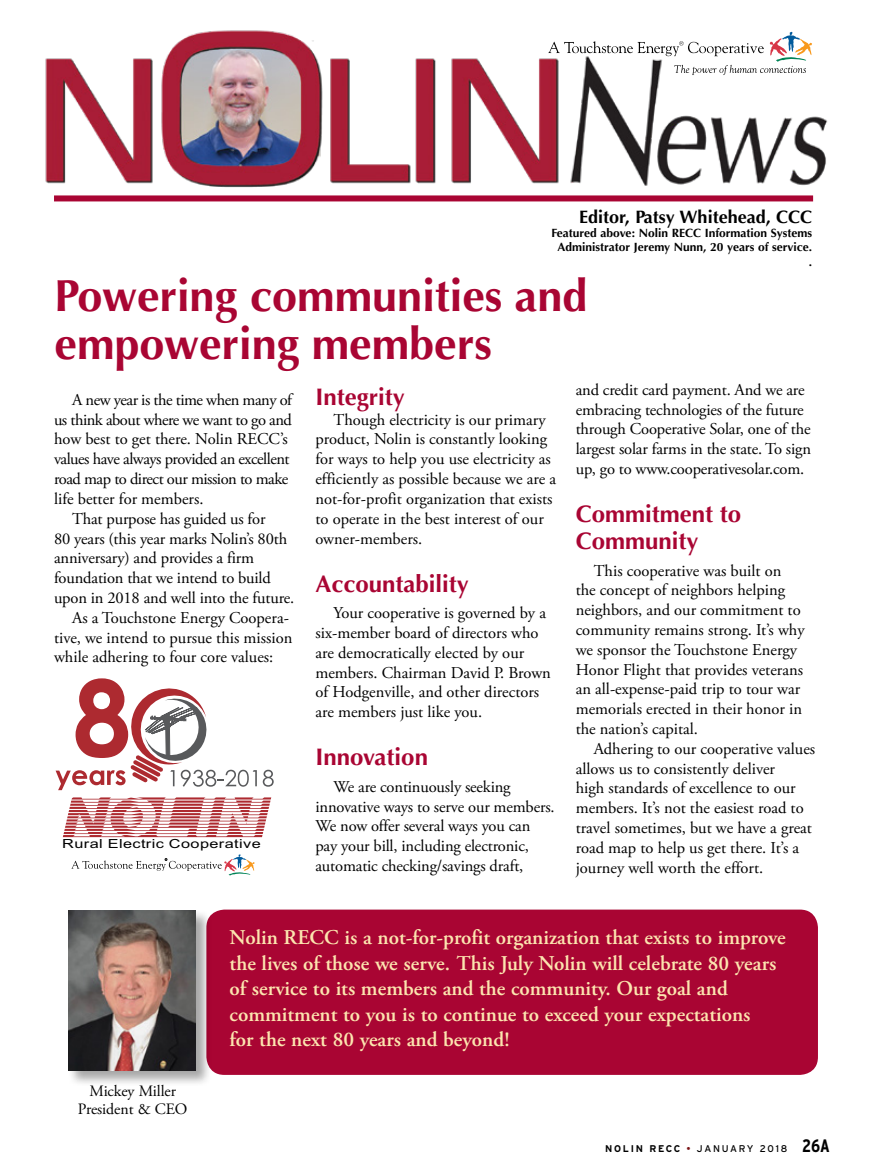
<style>
.page{position:relative;width:878px;height:1175px;background:#fff}
.page>*{position:absolute;margin:0;border:0;box-sizing:border-box;transform-origin:0 0}
.t1{font:700 45px/48px "Optima";color:#a90533}
.t2{font:700 24px/27px "Optima";color:#a90533}
.t3{font:600 21px/25.5px "Adobe Garamond Pro";color:#fce5af}
.t4{font:700 18px "Optima";color:#000}
.t5{font:16.5px/19.8px "Adobe Garamond Pro";color:#000}
.t6{font:16.5px "Adobe Garamond Pro";letter-spacing:-.03em;color:#000}
.t7{font:15.75px/17.2px "Adobe Garamond Pro";letter-spacing:-.005em;color:#000;text-align:center}
.t8{font:12.6px "Arial";letter-spacing:.025em;color:#000;scale:1.3 1}
.t9{font:700 12px/14.4px "Optima";color:#000;text-align:right}
.t10{font:10.05px "Arial";letter-spacing:.025em;color:#000;scale:1.3 1}
.t11{font:9.75px "Interstate";letter-spacing:.18em;color:#000}
.s1{font-weight:700}
.s2{color:#7a1315}
.s3{font-weight:700;font-stretch:condensed;font-size:18px}
</style>
<div class="page">
<div style="left:206px;top:909px;width:612px;height:165px;background:#a90533;border-radius:18px"></div>
<img style="left:45px;top:30px;width:783px;height:172px">
<div style="left:54px;top:195px;width:759px;height:6px;background:#a90533"></div>
<svg style="left:548px;top:32px;width:264px;height:43px"></svg>
<div style="left:68px;top:910px;width:144px;height:176px;background:#000;opacity:.35"></div>
<img style="left:68px;top:910px;width:128px;height:160px">
<svg style="left:263px;top:769px;width:11px;height:17px"></svg>
<svg style="left:56px;top:678px;width:201px;height:112px"></svg>
<svg style="left:63px;top:797px;width:208px;height:40px"></svg>
<svg style="left:71px;top:854px;width:184px;height:21px"></svg>
<p class="t4" style="left:579px;top:206px;width:234px">Editor, Patsy Whitehead, CCC</p>
<p class="t9" style="left:551px;top:226px;width:262px">Featured above: Nolin RECC Information Systems<br>Administrator Jeremy Nunn, 20 years of service. .</p>
<h1 class="t1" style="left:55px;top:272px;width:534px">Powering communities and empowering members</h1>
<p class="t6" style="left:72px;top:390px;width:221px">A new year is the time when many of</p>
<p class="t6" style="left:54px;top:409px;width:239px">us think about where we want to go and</p>
<p class="t5" style="left:54px;top:430px;width:235px">how best to get there. Nolin RECC’s</p>
<p class="t6" style="left:54px;top:449px;width:237px">values have always provided an excellent</p>
<p class="t6" style="left:54px;top:469px;width:236px">road map to direct our mission to make</p>
<p class="t5" style="left:54px;top:489px;width:151px">life better for members.</p>
<p class="t5" style="left:72px;top:509px;width:195px">That purpose has guided us for</p>
<p class="t5" style="left:54px;top:529px;width:235px">80 years (this year marks Nolin’s 80th</p>
<p class="t5" style="left:54px;top:549px;width:201px">anniversary) and provides a firm</p>
<p class="t5" style="left:54px;top:568px;width:218px">foundation that we intend to build</p>
<p class="t5" style="left:54px;top:588px;width:242px">upon in 2018 and well into the future.</p>
<p class="t5" style="left:72px;top:608px;width:218px">As a Touchstone Energy Coopera-</p>
<p class="t5" style="left:54px;top:628px;width:240px">tive, we intend to pursue this mission</p>
<p class="t5" style="left:54px;top:648px;width:221px">while adhering to four core values:</p>
<p class="t10" style="left:135px;top:511px;width:124px">Rural Electric Cooperative</p>
<p class="t8" style="left:62px;top:835px;width:154px">Rural Electric Cooperative</p>
<h2 class="t2" style="left:315px;top:383px;width:91px">Integrity</h2>
<p class="t5" style="left:315px;top:410px;width:242px;text-indent:18px">Though electricity is our primary product, Nolin is constantly looking for ways to help you use electricity as efficiently as possible because we are a not-for-profit organization that exists to operate in the best interest of our owner-members.</p>
<h2 class="t2" style="left:315px;top:570px;width:155px">Accountability</h2>
<p class="t5" style="left:315px;top:603px;width:237px;text-indent:18px">Your cooperative is governed by a six-member board of directors who are democratically elected by our members. Chairman David P. Brown of Hodgenville, and other directors are members just like you.</p>
<h2 class="t2" style="left:315px;top:744px;width:114px">Innovation</h2>
<p class="t5" style="left:315px;top:777px;width:241px;text-indent:18px">We are continuously seeking innovative ways to serve our members.<br>We now offer several ways you can pay your bill, including electronic, automatic checking/savings draft,</p>
<p class="t5" style="left:575px;top:380px;width:237px">and credit card payment. And we are embracing technologies of the future through Cooperative Solar, one of the largest solar farms in the state. To sign up, go to www.cooperativesolar.com.</p>
<h2 class="t2" style="left:575px;top:500px;width:167px">Commitment to<br>Community</h2>
<p class="t5" style="left:575px;top:561px;width:230px;text-indent:18px">This cooperative was built on the concept of neighbors helping neighbors, and our commitment to community remains strong. It’s why we sponsor the Touchstone Energy<br>Honor Flight that provides veterans an all-expense-paid trip to tour war memorials erected in their honor in the nation’s capital.</p>
<p class="t5" style="left:575px;top:739px;width:241px;text-indent:18px">Adhering to our cooperative values allows us to consistently deliver<br>high standards of excellence to our members. It’s not the easiest road to travel sometimes, but we have a great road map to help us get there. It’s a journey well worth the effort.</p>
<p class="t7" style="left:78px;top:1083px;width:111px">Mickey Miller<br>President &amp; CEO</p>
<p class="t3" style="left:230px;top:925px;width:557px">Nolin RECC is a not-for-profit organization that exists to improve the lives of those we serve. This July Nolin will celebrate 80 years of service to its members and the community. Our goal and commitment to you is to continue to exceed your expectations<br>for the next 80 years and beyond!</p>
<p class="t11" style="left:605px;top:1143px;width:226px"><span class="s1">NOLIN RECC</span> <span class="s2">•</span> JANUARY 2018 <span class="s3">26A</span></p>
</div>
